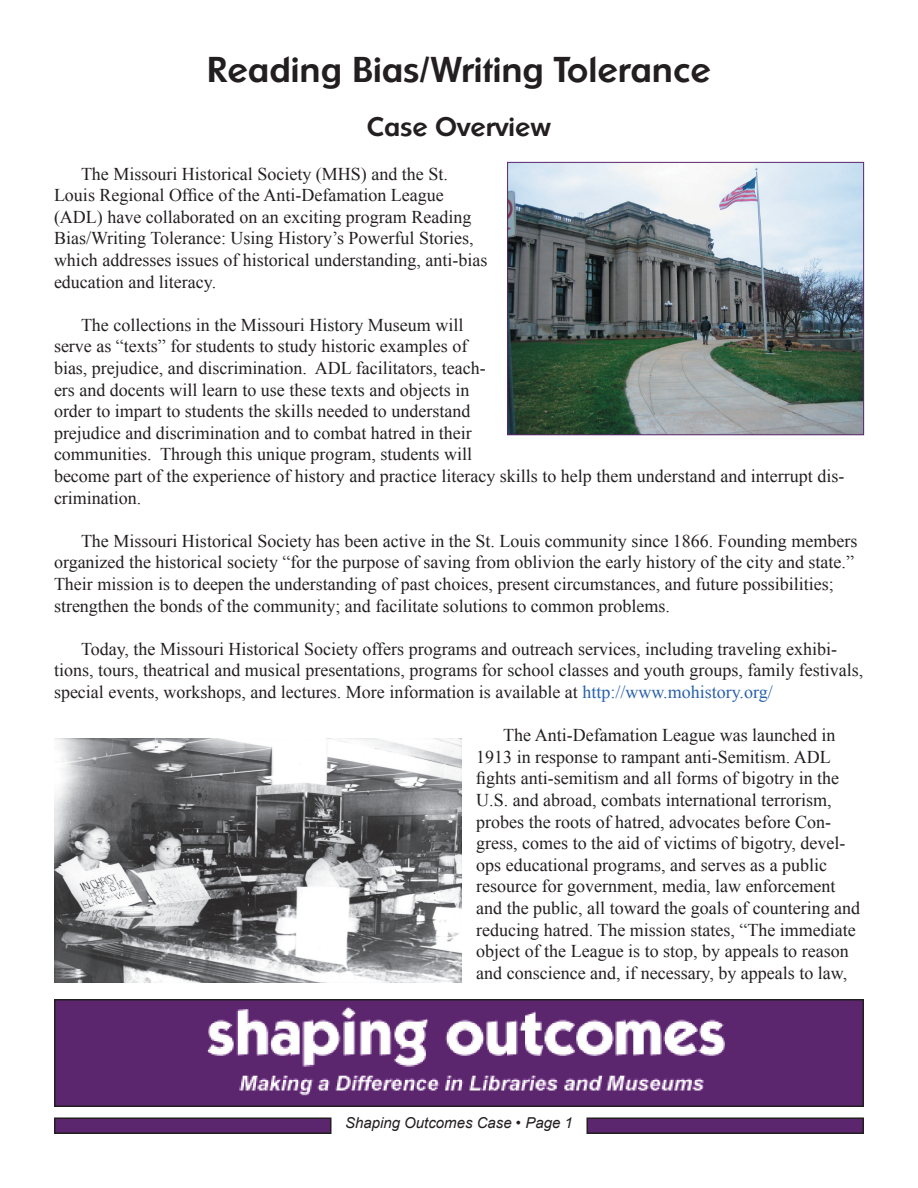
<style>
.page{position:relative;width:918px;height:1188px;background:#fff}
.page>*{position:absolute;margin:0;border:0;box-sizing:border-box;transform-origin:0 0}
.t1{font:700 36px "Sharnay";color:#231f20}
.t2{font:700 27px "Sharnay";color:#231f20}
.t3{font:18px/21.6px "Times New Roman";color:#231f20}
.t4{font:italic 15px "Arial";color:#231f20}
.s1{color:#2860ad}
</style>
<div class="page">
<div style="left:55px;top:1118px;width:276px;height:15px;background:#5b266d"></div>
<div style="left:54px;top:1117px;width:277px;height:17px;border:2px solid #231f20"></div>
<div style="left:587px;top:1118px;width:276px;height:15px;background:#5b266d"></div>
<div style="left:587px;top:1117px;width:277px;height:17px;border:2px solid #231f20"></div>
<div style="left:55px;top:1000px;width:808px;height:106px;background:#5b266d"></div>
<div style="left:54px;top:999px;width:810px;height:108px;border:2px solid #231f20"></div>
<img style="left:206px;top:1007px;width:519px;height:89px">
<img style="left:509px;top:164px;width:353px;height:269px">
<div style="left:507px;top:162px;width:357px;height:273px;border:1px solid #5b266d"></div>
<img style="left:54px;top:738px;width:407px;height:245px">
<h1 class="t1" style="left:207px;top:49px;width:505px">Reading Bias/Writing Tolerance</h1>
<h2 class="t2" style="left:367px;top:112px;width:186px">Case Overview</h2>
<p class="t3" style="left:54px;top:162px;width:435px;text-indent:27px">The Missouri Historical Society (MHS) and the St.<br>Louis Regional Office of the Anti-Defamation League (ADL) have collaborated on an exciting program Reading Bias/Writing Tolerance: Using History’s Powerful Stories, which addresses issues of historical understanding, anti-bias education and literacy.</p>
<p class="t3" style="left:54px;top:314px;width:792px;text-indent:27px">The collections in the Missouri History Museum will<br>serve as “texts” for students to study historic examples of<br>bias, prejudice, and discrimination. ADL facilitators, teach-<br>ers and docents will learn to use these texts and objects in<br>order to impart to students the skills needed to understand<br>prejudice and discrimination and to combat hatred in their<br>communities. Through this unique program, students will<br>become part of the experience of history and practice literacy skills to help them understand and interrupt dis&shy;crimination.</p>
<p class="t3" style="left:54px;top:530px;width:805px;text-indent:27px">The Missouri Historical Society has been active in the St. Louis community since 1866. Founding members organized the historical society “for the purpose of saving from oblivion the early history of the city and state.” Their mission is to deepen the understanding of past choices, present circumstances, and future possibilities; strengthen the bonds of the community; and facilitate solutions to common problems.</p>
<p class="t3" style="left:54px;top:638px;width:811px;text-indent:27px">Today, the Missouri Historical Society offers programs and outreach services, including traveling exhibi&shy;tions, tours, theatrical and musical presentations, programs for school classes and youth groups, family festivals, special events, workshops, and lectures. More information is available at <span class="s1">http://www.mohistory.org/</span></p>
<p class="t3" style="left:476px;top:724px;width:385px;text-indent:27px">The Anti-Defamation League was launched in 1913 in response to rampant anti-Semitism. ADL fights anti-semitism and all forms of bigotry in the U.S. and abroad, combats international terrorism, probes the roots of hatred, advocates before Con&shy;gress, comes to the aid of victims of bigotry, devel&shy;ops educational programs, and serves as a public resource for government, media, law enforcement and the public, all toward the goals of countering and reducing hatred. The mission states, “The immediate object of the League is to stop, by appeals to reason and conscience and, if necessary, by appeals to law,</p>
<p class="t4" style="left:345px;top:1113px;width:229px">Shaping Outcomes Case • Page 1</p>
</div>
